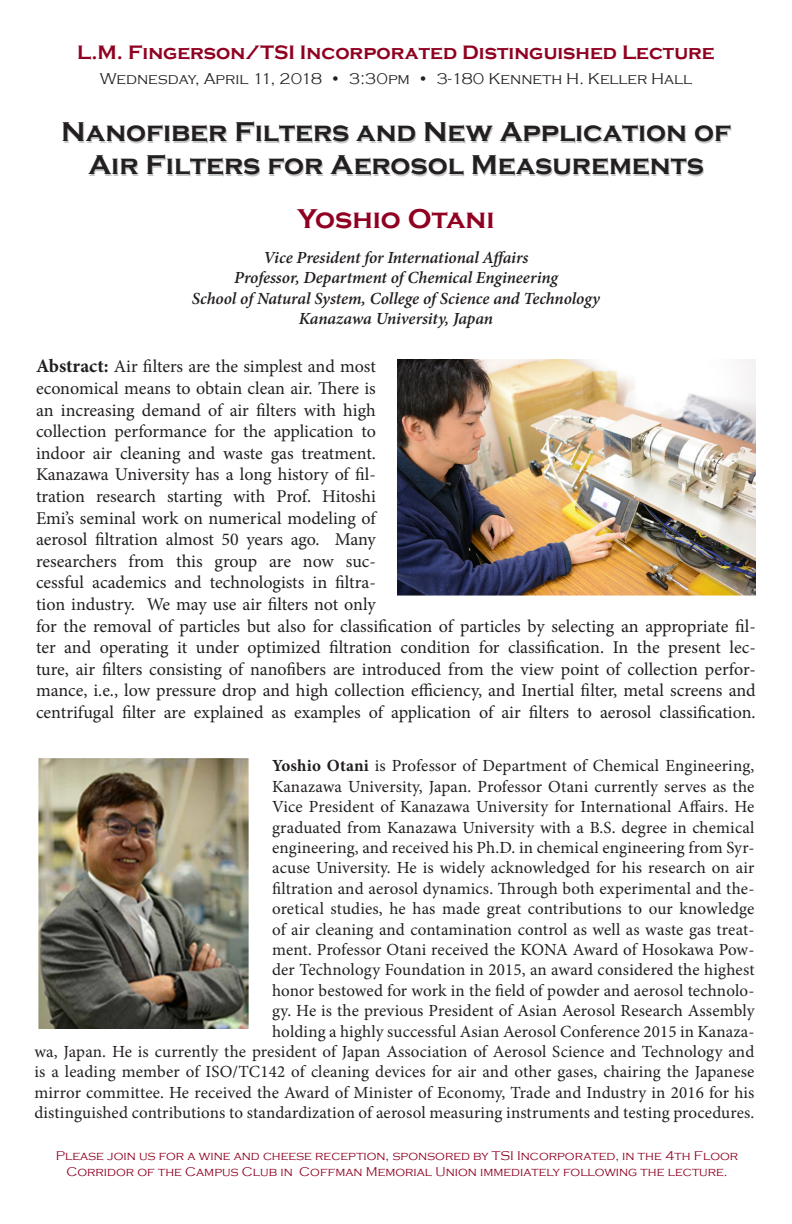
<style>
.page{position:relative;width:792px;height:1224px;background:#fff}
.page>*{position:absolute;margin:0;border:0;box-sizing:border-box;transform-origin:0 0}
.t1{font:700 28px/33.6px "Copperplate Gothic";color:#231f20;text-align:center}
.t2{font:700 28px "Copperplate Gothic";color:#900021}
.t3{font:700 20px "Copperplate Gothic";color:#900021}
.t4{font:18px/21.6px "Minion Pro";letter-spacing:-.005em;color:#231f20}
.t5{font:17px/20.4px "Minion Pro";letter-spacing:.01em;color:#231f20;text-align:right}
.t6{font:italic 600 17px/20.4px "Minion Pro";letter-spacing:-.005em;color:#231f20;text-align:center}
.t7{font:300 16px "Copperplate Gothic";color:#231f20}
.t8{font:300 13px/15.6px "Copperplate Gothic";color:#900021;text-align:center}
.s1{font-weight:700;font-size:19px}
.s2{font-weight:700}
</style>
<div class="page">
<img style="left:397px;top:360px;width:359px;height:235px">
<img style="left:38px;top:758px;width:211px;height:271px">
<p class="t3" style="left:77px;top:41px;width:639px">L.M. Fingerson/TSI Incorporated Distinguished Lecture</p>
<p class="t7" style="left:100px;top:70px;width:594px">Wednesday, April 11, 2018 • 3:30pm • 3-180 Kenneth H. Keller Hall</p>
<p class="t1" style="left:61px;top:115px;width:671px">Nanofiber Filters and New Application of<br>Air Filters for Aerosol Measurements</p>
<p class="t2" style="left:298px;top:203px;width:198px">Yoshio Otani</p>
<p class="t6" style="left:264px;top:247px;width:266px">Vice President for International Affairs</p>
<p class="t6" style="left:192px;top:267px;width:410px">Professor, Department of Chemical Engineering<br>School of Natural System, College of Science and Technology<br>Kanazawa University, Japan</p>
<p class="t4" style="left:36px;top:356px;width:721px"><span class="s1">Abstract:</span> Air filters are the simplest and most<br>economical means to obtain clean air. There is<br>an increasing demand of air filters with high<br>collection performance for the application to<br>indoor air cleaning and waste gas treatment.<br>Kanazawa University has a long history of fil-<br>tration research starting with Prof. Hitoshi<br>Emi’s seminal work on numerical modeling of<br>aerosol filtration almost 50 years ago. Many<br>researchers from this group are now suc-<br>cessful academics and technologists in filtra-<br>tion industry. We may use air filters not only<br>for the removal of particles but also for classification of particles by selecting an appropriate fil&shy;ter and operating it under optimized filtration condition for classification. In the present lec&shy;ture, air filters consisting of nanofibers are introduced from the view point of collection perfor&shy;mance, i.e., low pressure drop and high collection efficiency, and Inertial filter, metal screens and centrifugal filter are explained as examples of application of air filters to aerosol classification.</p>
<p class="t5" style="left:34px;top:756px;width:722px"><span class="s2">Yoshio Otani</span> is Professor of Department of Chemical Engineering,<br>Kanazawa University, Japan. Professor Otani currently serves as the<br>Vice President of Kanazawa University for International Affairs. He<br>graduated from Kanazawa University with a B.S. degree in chemical<br>engineering, and received his Ph.D. in chemical engineering from Syr-<br>acuse University. He is widely acknowledged for his research on air<br>filtration and aerosol dynamics. Through both experimental and the-<br>oretical studies, he has made great contributions to our knowledge<br>of air cleaning and contamination control as well as waste gas treat-<br>ment. Professor Otani received the KONA Award of Hosokawa Pow-<br>der Technology Foundation in 2015, an award considered the highest<br>honor bestowed for work in the field of powder and aerosol technolo-<br>gy. He is the previous President of Asian Aerosol Research Assembly<br>holding a highly successful Asian Aerosol Conference 2015 in Kanaza-<br>wa, Japan. He is currently the president of Japan Association of Aerosol Science and Technology and is a leading member of ISO/TC142 of cleaning devices for air and other gases, chairing the Japanese mirror committee. He received the Award of Minister of Economy, Trade and Industry in 2016 for his distinguished contributions to standardization of aerosol measuring instruments and testing procedures.</p>
<p class="t8" style="left:56px;top:1148px;width:684px">Please join us for a wine and cheese reception, sponsored by TSI Incorporated, in the 4th Floor<br>Corridor of the Campus Club in Coffman Memorial Union immediately following the lecture.</p>
</div>
